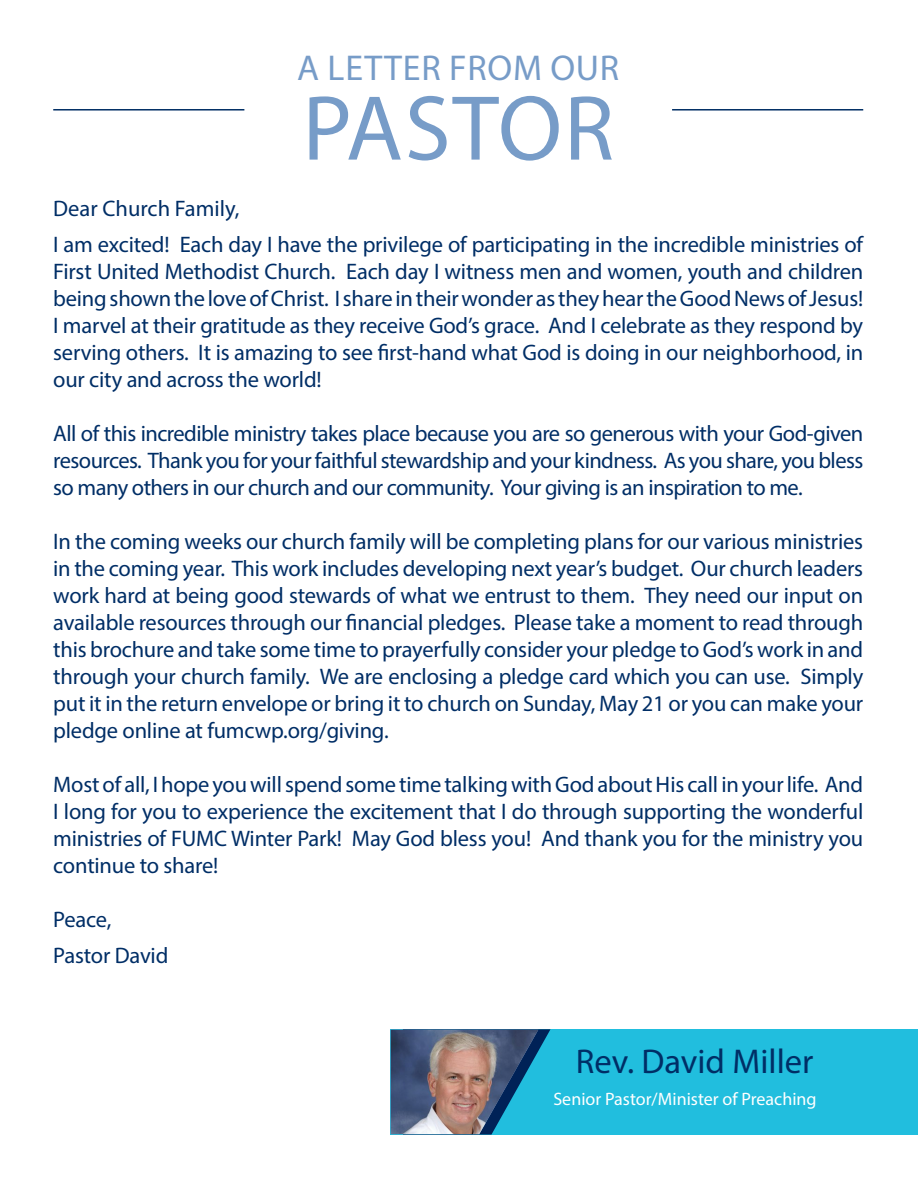
<style>
.page{position:relative;width:918px;height:1188px;background:#fff}
.page>*{position:absolute;margin:0;border:0;box-sizing:border-box;transform-origin:0 0}
.t1{font:93px "Myriad Pro";letter-spacing:.02em;color:#779cc8}
.t2{font:36px "Myriad Pro";letter-spacing:.02em;color:#779cc8}
.t3{font:34.5px "Myriad Pro";color:#002e66}
.t4{font:22.5px/27px "Myriad Pro";letter-spacing:-.01em;color:#002e66;text-align:justify}
.t5{font:18px "Myriad Pro";color:#fff}
</style>
<div class="page">
<hr style="left:53px;top:109px;width:191px;height:2px;background:#002e64">
<hr style="left:672px;top:109px;width:191px;height:2px;background:#002e64">
<div style="left:391px;top:1029px;width:527px;height:106px;background:#21bede"></div>
<svg style="left:391px;top:1029px;width:159px;height:106px"></svg>
<img style="left:391px;top:1030px;width:147px;height:104px">
<p class="t2" style="left:297px;top:46px;width:324px">A LETTER FROM OUR</p>
<p class="t1" style="left:302px;top:71px;width:313px">PASTOR</p>
<p class="t4" style="left:53px;top:195px;width:188px">Dear Church Family,</p>
<p class="t4" style="left:53px;top:231px;width:812px">I am excited! Each day I have the privilege of participating in the incredible ministries of First United Methodist Church. Each day I witness men and women, youth and children being shown the love of Christ. I share in their wonder as they hear the Good News of Jesus!<br>I marvel at their gratitude as they receive God’s grace. And I celebrate as they respond by serving others. It is amazing to see first-hand what God is doing in our neighborhood, in our city and across the world!</p>
<p class="t4" style="left:53px;top:420px;width:812px">All of this incredible ministry takes place because you are so generous with your God-given resources. Thank you for your faithful stewardship and your kindness. As you share, you bless so many others in our church and our community. Your giving is an inspiration to me.</p>
<p class="t4" style="left:53px;top:528px;width:812px">In the coming weeks our church family will be completing plans for our various ministries in the coming year. This work includes developing next year’s budget. Our church leaders work hard at being good stewards of what we entrust to them. They need our input on available resources through our financial pledges. Please take a moment to read through this brochure and take some time to prayerfully consider your pledge to God’s work in and through your church family. We are enclosing a pledge card which you can use. Simply put it in the return envelope or bring it to church on Sunday, May 21 or you can make your pledge online at fumcwp.org/giving.</p>
<p class="t4" style="left:53px;top:771px;width:812px">Most of all, I hope you will spend some time talking with God about His call in your life. And I long for you to experience the excitement that I do through supporting the wonderful ministries of FUMC Winter Park! May God bless you! And thank you for the ministry you continue to share!</p>
<p class="t4" style="left:53px;top:906px;width:60px">Peace,</p>
<p class="t4" style="left:53px;top:942px;width:117px">Pastor David</p>
<p class="t3" style="left:576px;top:1040px;width:239px">Rev. David Miller</p>
<p class="t5" style="left:553px;top:1088px;width:265px">Senior Pastor/Minister of Preaching</p>
</div>
